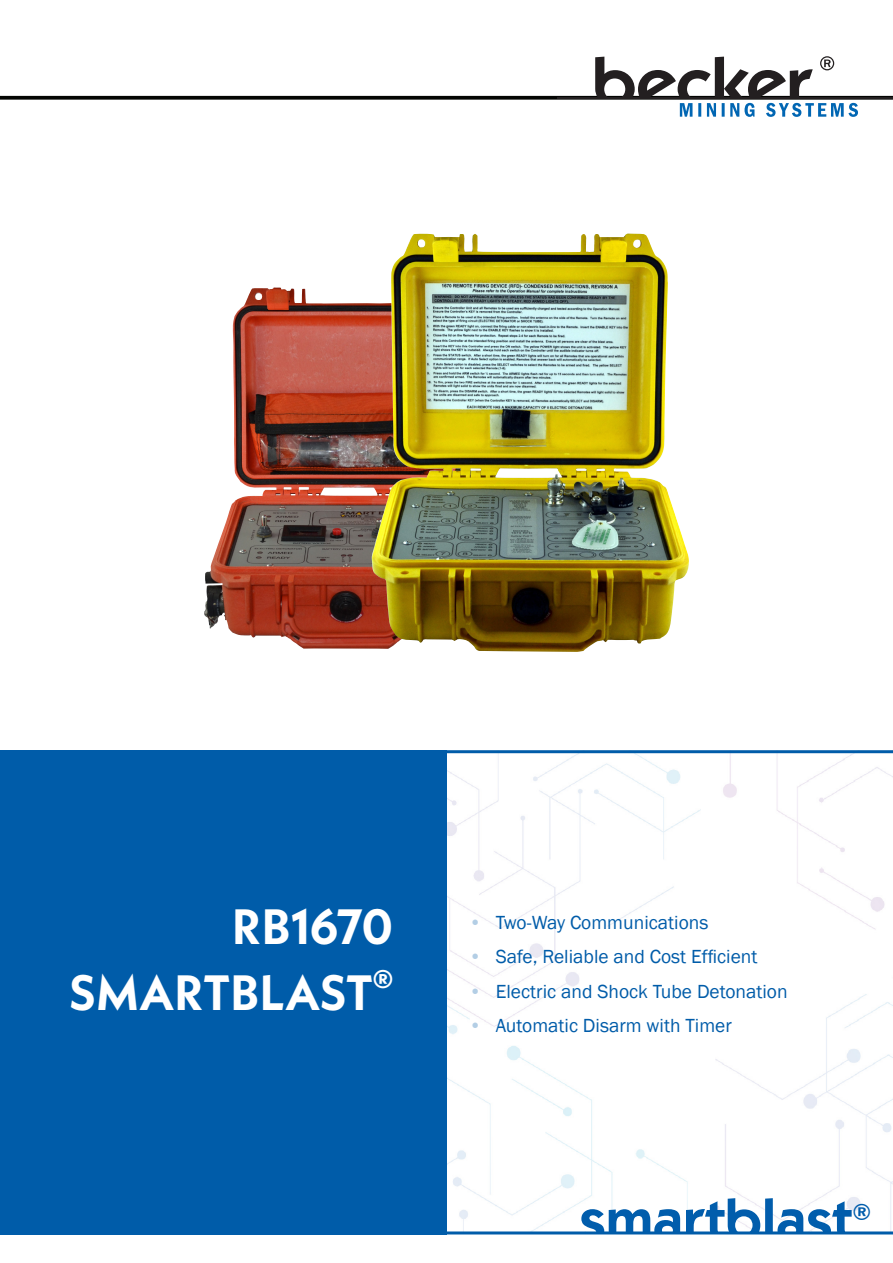
<style>
.page{position:relative;width:893px;height:1263px;background:#fff}
.page>*{position:absolute;margin:0;border:0;box-sizing:border-box;transform-origin:0 0}
.Absatz_Eigenschaft{font:600 60px "Kabel IT Cby BT";color:#015dac}
.Absatz_Eigenschaft-2{font:700 49.5px "Neue Kabel";letter-spacing:.005em;color:#fff}
.Absatz_Eigenschaft-3{font:700 25.5px "Neue Kabel";color:#fff}
.Absatz_Eigenschaft-4{font:600 22.5px "Kabel IT Cby BT";color:#015dac}
.t1{font:19.5px "Franklin Gothic";color:#005ca9}
.s1{color:#b3cee5}
</style>
<div class="page">
<img style="left:446px;top:753px;width:447px;height:478px">
<div style="left:0;top:750px;width:446px;height:484px;background:#005ca9"></div>
<hr style="left:0;top:1231px;width:893px;height:3px;background:#005ca9">
<hr style="left:0;top:750px;width:893px;height:3px;background:#005ca9">
<img style="left:204px;top:287px;width:168px;height:330px">
<img style="left:372px;top:233px;width:317px;height:419px">
<svg style="left:0;top:96px;width:893px;height:4px;fill:#040503"></svg>
<hr style="left:558px;top:97px;width:335px;height:2px;background:#231f20">
<svg style="left:820px;top:56px;width:14px;height:14px"></svg>
<svg style="left:595px;top:57px;width:218px;height:40px"></svg>
<svg style="left:680px;top:103px;width:178px;height:14px"></svg>
<p class="Absatz_Eigenschaft-2" style="left:232px;top:895px;width:163px">RB1670</p>
<p class="Absatz_Eigenschaft-2" style="left:69px;top:962px;width:305px">SMARTBLAST</p>
<p class="Absatz_Eigenschaft-3" style="left:373px;top:963px;width:22px">®</p>
<p class="t1" style="left:469px;top:910px;width:241px"><span class="s1">•</span> Two-Way Communications</p>
<p class="t1" style="left:469px;top:945px;width:290px"><span class="s1">•</span> Safe, Reliable and Cost Efficient</p>
<p class="t1" style="left:469px;top:979px;width:320px"><span class="s1">•</span> Electric and Shock Tube Detonation</p>
<p class="t1" style="left:469px;top:1013px;width:264px"><span class="s1">•</span> Automatic Disarm with Timer</p>
<p class="Absatz_Eigenschaft" style="left:579px;top:1183px;width:275px">smartblast</p>
<p class="Absatz_Eigenschaft-4" style="left:852px;top:1198px;width:20px">®</p>
</div>
